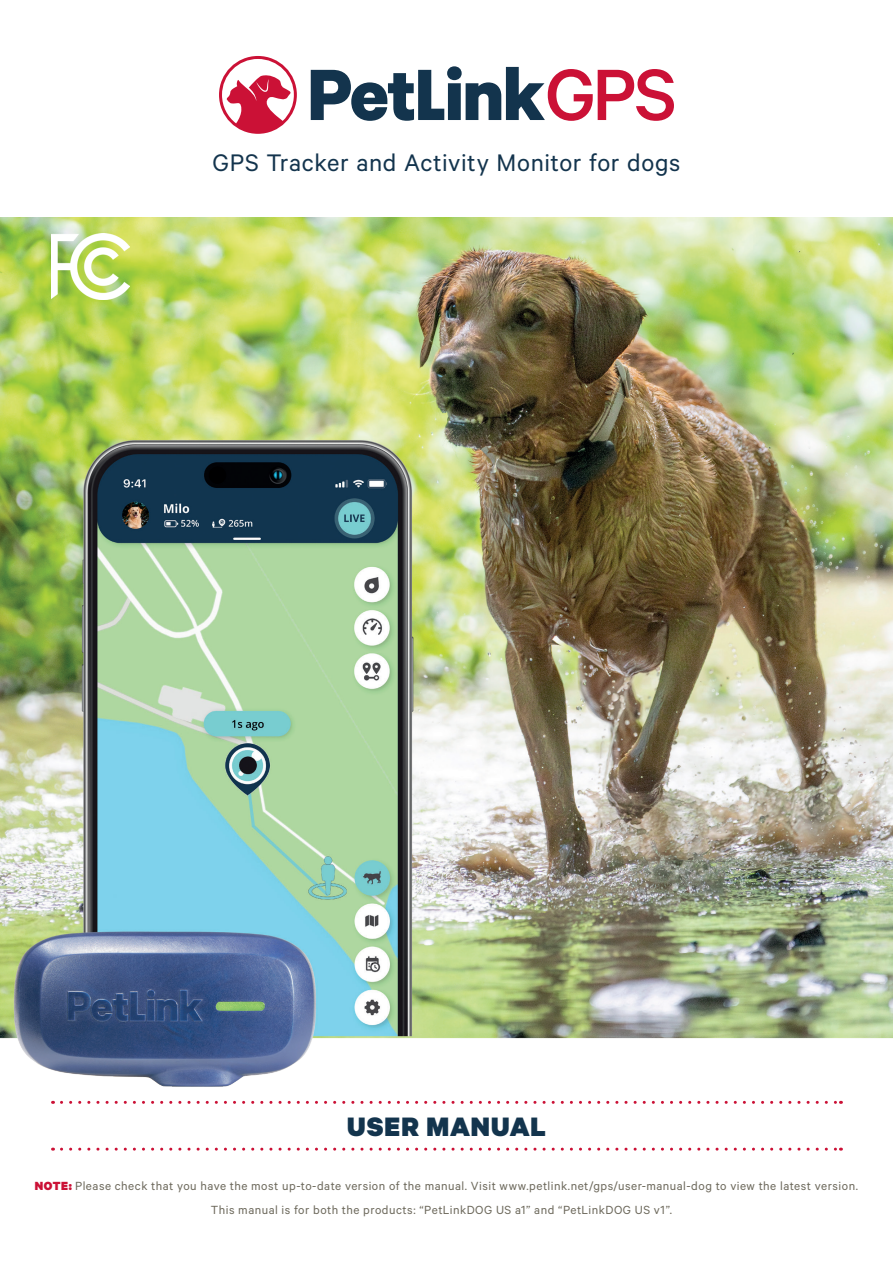
<style>
.page{position:relative;width:893px;height:1263px;background:#fff}
.page>*{position:absolute;margin:0;border:0;box-sizing:border-box;transform-origin:0 0}
.t1{font:900 30px "Calibre";letter-spacing:.03em;color:#13344d}
.t2{font:27px "Calibre";letter-spacing:.025em;color:#13344d}
.t3{font:13.35px/23.5px "Calibre";letter-spacing:.035em;color:#6d695c}
.s1{font-weight:900;color:#cb1136}
</style>
<div class="page">
<img style="left:0;top:218px;width:893px;height:869px">
<svg style="left:61px;top:1101px;width:780px;height:3px"></svg>
<svg style="left:61px;top:1147px;width:780px;height:3px"></svg>
<svg style="left:219px;top:56px;width:78px;height:78px"></svg>
<svg style="left:311px;top:66px;width:363px;height:55px"></svg>
<img style="left:51px;top:234px;width:79px;height:66px">
<h2 class="t2" style="left:213px;top:147px;width:469px">GPS Tracker and Activity Monitor for dogs</h2>
<h1 class="t1" style="left:347px;top:1107px;width:200px">USER MANUAL</h1>
<p class="t3" style="left:211px;top:1174px;width:649px;text-indent:-176px"><span class="s1">NOTE:</span> Please check that you have the most up-to-date version of the manual. Visit www.petlink.net/gps/user-manual-dog to view the latest version.<br>This manual is for both the products: “PetLinkDOG US a1” and “PetLinkDOG US v1”.</p>
</div>
